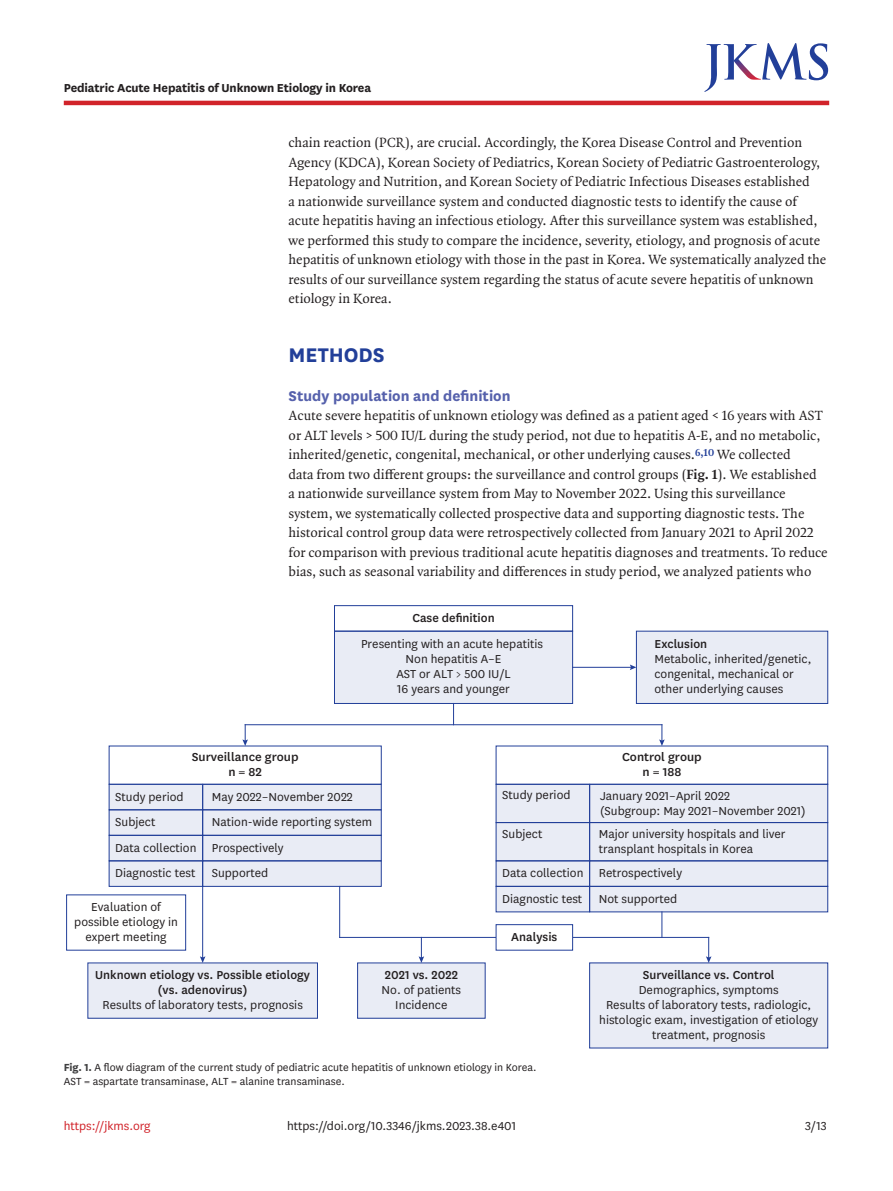
<style>
.page{position:relative;width:893px;height:1191px;background:#fff}
.page>*{position:absolute;margin:0;border:0;box-sizing:border-box;transform-origin:0 0}
.body_title1{font:700 23.1px "National";color:#223f99}
.body_title2_stacked{font:700 16.5px "National";color:#5661ac}
.body_p_first{font:14.25px/19.5px "Quadraat OT";color:#231f20}
.body_p{font:14.25px/19.5px "Quadraat OT";color:#231f20}
.doi_running_footer{font:13.5px/15px "National";color:#231f20}
.t1{font:500 13.5px/15px "National";color:#231f20;text-align:center}
.alt-title-type{font:700 13.5px "National";letter-spacing:-.01em;color:#231f20}
.t2{font:13.5px "National";color:#d1232a}
.fig_caption{font:12px/13.5px "National";color:#231f20}
.s1{font-weight:700}
.s2{font-weight:500}
.s3{font-weight:400}
.s4{font-weight:700;color:#3e3e3f}
</style>
<div class="page">
<hr style="left:64px;top:101px;width:765px;height:4px;background:#d1232a">
<svg style="left:704px;top:43px;width:124px;height:49px"></svg>
<hr style="left:202px;top:886px;width:1px;height:72px;background:#223f99">
<svg style="left:200px;top:956px;width:5px;height:6px"></svg>
<hr style="left:339px;top:886px;width:1px;height:51px;background:#223f99">
<svg style="left:419px;top:938px;width:5px;height:24px"></svg>
<svg style="left:661px;top:912px;width:1px;height:25px"></svg>
<svg style="left:706px;top:937px;width:5px;height:25px"></svg>
<svg style="left:659px;top:724px;width:6px;height:21px"></svg>
<svg style="left:453px;top:704px;width:1px;height:20px"></svg>
<svg style="left:242px;top:724px;width:6px;height:21px"></svg>
<hr style="left:340px;top:937px;width:369px;height:1px;background:#223f99">
<hr style="left:245px;top:724px;width:417px;height:1px;background:#223f99">
<div style="left:334px;top:631px;width:239px;height:72px;background:#e9ecf5"></div>
<div style="left:334px;top:631px;width:239px;height:73px;border:1px solid #223f99"></div>
<div style="left:636px;top:631px;width:192px;height:72px;background:#e9ecf5"></div>
<div style="left:636px;top:631px;width:192px;height:73px;border:1px solid #223f99"></div>
<div style="left:334px;top:605px;width:239px;height:26px;border:1px solid #223f99"></div>
<div style="left:109px;top:784px;width:94px;height:26px;background:#e9ecf5"></div>
<div style="left:109px;top:784px;width:94px;height:26px;border:1px solid #223f99"></div>
<div style="left:109px;top:810px;width:94px;height:25px;background:#e9ecf5"></div>
<div style="left:109px;top:809px;width:94px;height:26px;border:1px solid #223f99"></div>
<div style="left:109px;top:835px;width:94px;height:26px;background:#e9ecf5"></div>
<div style="left:109px;top:835px;width:94px;height:26px;border:1px solid #223f99"></div>
<div style="left:109px;top:861px;width:94px;height:25px;background:#e9ecf5"></div>
<div style="left:109px;top:860px;width:94px;height:26px;border:1px solid #223f99"></div>
<div style="left:203px;top:784px;width:178px;height:26px;background:#e9ecf5"></div>
<div style="left:202px;top:784px;width:180px;height:26px;border:1px solid #223f99"></div>
<div style="left:203px;top:810px;width:178px;height:25px;background:#e9ecf5"></div>
<div style="left:202px;top:809px;width:180px;height:26px;border:1px solid #223f99"></div>
<div style="left:203px;top:835px;width:178px;height:26px;background:#e9ecf5"></div>
<div style="left:202px;top:835px;width:180px;height:26px;border:1px solid #223f99"></div>
<div style="left:203px;top:861px;width:178px;height:25px;background:#e9ecf5"></div>
<div style="left:202px;top:860px;width:180px;height:26px;border:1px solid #223f99"></div>
<div style="left:496px;top:784px;width:94px;height:38px;background:#e9ecf5"></div>
<div style="left:496px;top:784px;width:94px;height:39px;border:1px solid #223f99"></div>
<div style="left:496px;top:822px;width:94px;height:39px;background:#e9ecf5"></div>
<div style="left:496px;top:822px;width:94px;height:39px;border:1px solid #223f99"></div>
<div style="left:496px;top:861px;width:94px;height:25px;background:#e9ecf5"></div>
<div style="left:496px;top:860px;width:94px;height:26px;border:1px solid #223f99"></div>
<div style="left:496px;top:886px;width:94px;height:26px;background:#e9ecf5"></div>
<div style="left:496px;top:886px;width:94px;height:26px;border:1px solid #223f99"></div>
<div style="left:590px;top:784px;width:238px;height:38px;background:#e9ecf5"></div>
<div style="left:589px;top:784px;width:239px;height:39px;border:1px solid #223f99"></div>
<div style="left:590px;top:822px;width:238px;height:39px;background:#e9ecf5"></div>
<div style="left:589px;top:822px;width:239px;height:39px;border:1px solid #223f99"></div>
<div style="left:590px;top:861px;width:238px;height:25px;background:#e9ecf5"></div>
<div style="left:589px;top:860px;width:239px;height:26px;border:1px solid #223f99"></div>
<div style="left:590px;top:886px;width:238px;height:26px;background:#e9ecf5"></div>
<div style="left:589px;top:886px;width:239px;height:26px;border:1px solid #223f99"></div>
<div style="left:496px;top:924px;width:77px;height:26px;background:#fff"></div>
<div style="left:496px;top:924px;width:77px;height:26px;border:1px solid #223f99"></div>
<div style="left:88px;top:963px;width:229px;height:55px;background:#e9ecf5"></div>
<div style="left:358px;top:963px;width:127px;height:55px;background:#e9ecf5"></div>
<div style="left:66px;top:894px;width:120px;height:56px;border:1px solid #223f99"></div>
<div style="left:590px;top:963px;width:238px;height:85px;background:#e9ecf5"></div>
<hr style="left:573px;top:667px;width:59px;height:1px;background:#223f99">
<svg style="left:630px;top:664px;width:6px;height:6px"></svg>
<p class="alt-title-type" style="left:64px;top:78px;width:309px">Pediatric Acute Hepatitis of Unknown Etiology in Korea</p>
<p class="body_p" style="left:289px;top:133px;width:539px">chain reaction (PCR), are crucial. Accordingly, the Korea Disease Control and Prevention Agency (KDCA), Korean Society of Pediatrics, Korean Society of Pediatric Gastroenterology, Hepatology and Nutrition, and Korean Society of Pediatric Infectious Diseases established<br>a nationwide surveillance system and conducted diagnostic tests to identify the cause of acute hepatitis having an infectious etiology. After this surveillance system was established, we performed this study to compare the incidence, severity, etiology, and prognosis of acute hepatitis of unknown etiology with those in the past in Korea. We systematically analyzed the results of our surveillance system regarding the status of acute severe hepatitis of unknown etiology in Korea.</p>
<p class="body_title1" style="left:289px;top:338px;width:98px">METHODS</p>
<p class="body_title2_stacked" style="left:289px;top:384px;width:224px">Study population and definition</p>
<p class="body_p_first" style="left:289px;top:406px;width:541px">Acute severe hepatitis of unknown etiology was defined as a patient aged &lt; 16 years with AST or ALT levels &gt; 500 IU/L during the study period, not due to hepatitis A-E, and no metabolic, inherited/genetic, congenital, mechanical, or other underlying causes.<sup>6,10</sup> We collected<br>data from two different groups: the surveillance and control groups (<span class="s1">Fig. 1</span>). We established<br>a nationwide surveillance system from May to November 2022. Using this surveillance system, we systematically collected prospective data and supporting diagnostic tests. The historical control group data were retrospectively collected from January 2021 to April 2022 for comparison with previous traditional acute hepatitis diagnoses and treatments. To reduce bias, such as seasonal variability and differences in study period, we analyzed patients who</p>
<p class="t1" style="left:412px;top:609px;width:84px">Case definition</p>
<p class="doi_running_footer" style="left:361px;top:636px;width:184px;text-align:center">Presenting with an acute hepatitis<br>Non hepatitis A–E<br>AST or ALT &gt; 500 IU/L<br>16 years and younger</p>
<p class="doi_running_footer" style="left:654px;top:636px;width:159px"><span class="s2">Exclusion<br></span>Metabolic, inherited/genetic, congenital, mechanical or other underlying causes</p>
<p class="t1" style="left:192px;top:749px;width:108px">Surveillance group n = 82</p>
<p class="doi_running_footer" style="left:115px;top:783px;width:83px;line-height:25.5px">Study period<br>Subject<br>Data collection<br>Diagnostic test</p>
<p class="doi_running_footer" style="left:212px;top:783px;width:162px;line-height:25.5px">May 2022–November 2022<br>Nation-wide reporting system<br>Prospectively<br>Supported</p>
<p class="doi_running_footer" style="left:74px;top:899px;width:105px;text-align:center">Evaluation of possible etiology in expert meeting</p>
<p class="t1" style="left:95px;top:966px;width:216px">Unknown etiology vs. Possible etiology (vs. adenovirus)<br><span class="s3">Results of laboratory tests, prognosis</span></p>
<p class="doi_running_footer" style="left:382px;top:967px;width:81px;text-align:center"><span class="s2">2021 vs. 2022<br></span>No. of patients<br>Incidence</p>
<p class="doi_running_footer" style="left:502px;top:786px;width:70px">Study period</p>
<p class="doi_running_footer" style="left:502px;top:825px;width:42px">Subject</p>
<p class="doi_running_footer" style="left:502px;top:859px;width:83px;line-height:25.5px">Data collection<br>Diagnostic test</p>
<p class="t1" style="left:511px;top:928px;width:48px">Analysis</p>
<p class="fig_caption" style="left:64px;top:1060px;width:474px"><span class="s4">Fig. 1.</span> A flow diagram of the current study of pediatric acute hepatitis of unknown etiology in Korea.<br>AST = aspartate transaminase, ALT = alanine transaminase.</p>
<p class="t2" style="left:64px;top:1116px;width:88px">https://jkms.org</p>
<p class="doi_running_footer" style="left:287px;top:1117px;width:231px">https://doi.org/10.3346/jkms.2023.38.e401</p>
<p class="t1" style="left:622px;top:749px;width:81px">Control group n = 188</p>
<p class="doi_running_footer" style="left:600px;top:788px;width:207px">January 2021–April 2022<br>(Subgroup: May 2021–November 2021)</p>
<p class="doi_running_footer" style="left:599px;top:825px;width:188px">Major university hospitals and liver transplant hospitals in Korea</p>
<p class="doi_running_footer" style="left:599px;top:859px;width:85px;line-height:25.5px">Retrospectively<br>Not supported</p>
<p class="doi_running_footer" style="left:599px;top:967px;width:220px;text-align:center"><span class="s2">Surveillance vs. Control<br></span>Demographics, symptoms<br>Results of laboratory tests, radiologic, histologic exam, investigation of etiology treatment, prognosis</p>
<p class="doi_running_footer" style="left:805px;top:1117px;width:23px">3/13</p>
</div>
